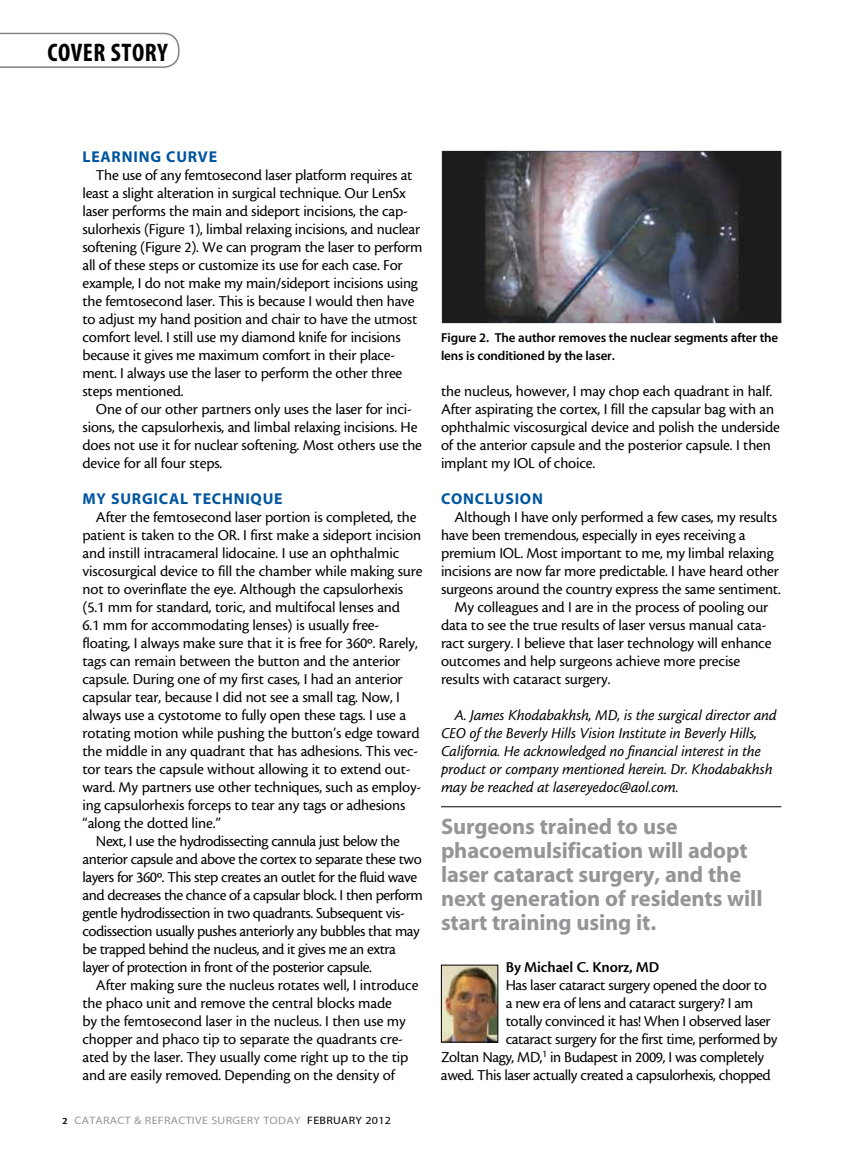
<style>
.page{position:relative;width:864px;height:1161px;background:#fff}
.page>*{position:absolute;margin:0;border:0;box-sizing:border-box;transform-origin:0 0}
.t1{font:25.5px "Myriad MM 700 300";letter-spacing:.02em;color:#000}
.t2{font:22.5px/24px "Myriad MM 700 600";letter-spacing:-.005em;color:#939598}
.t3{font:15.75px/18px "Cronos MM 408 10";letter-spacing:-.01em;color:#000}
.t4{font:15.75px/18px "Cronos MM 408 10";letter-spacing:-.03em;color:#000}
.t5{font:15.75px/18px "Cronos MM It 408 10";letter-spacing:-.005em;color:#000}
.t6{font:15.75px "Myriad MM 700 600";letter-spacing:.05em;color:#00559f}
.t7{font:15.75px "Cronos MM 574 10";letter-spacing:-.01em;color:#000}
.t8{font:13.05px/18px "Myriad MM 565 600";letter-spacing:-.01em;color:#000}
.t9{font:10.8px "Myriad MM 400 600";letter-spacing:.025em;color:#939598;scale:1.11 1}
.s1{font-family:"Cronos MM 574 8";font-size:10.2px;color:#000}
.s2{color:#000}
</style>
<div class="page">
<svg style="left:0;top:33px;width:179px;height:35px"></svg>
<hr style="left:441px;top:806px;width:341px;height:1px;background:#000">
<img style="left:443px;top:152px;width:337px;height:170px">
<div style="left:441px;top:150px;width:341px;height:174px;border:1px solid #fff"></div>
<img style="left:443px;top:967px;width:53px;height:73px">
<div style="left:441px;top:965px;width:57px;height:77px;border:1px solid #000"></div>
<h1 class="t1" style="left:48px;top:40px;width:122px">COVER STORY</h1>
<p class="t6" style="left:82px;top:149px;width:136px">LEARNING CURVE</p>
<p class="t3" style="left:82px;top:166px;width:342px;text-indent:13px">The use of any femtosecond laser platform requires at least a slight alteration in surgical technique. Our LenSx laser performs the main and sideport incisions, the cap&shy;sulorhexis (Figure 1), limbal relaxing incisions, and nuclear softening (Figure 2). We can program the laser to perform all of these steps or customize its use for each case. For example, I do not make my main/sideport incisions using the femtosecond laser. This is because I would then have to adjust my hand position and chair to have the utmost comfort level. I still use my diamond knife for incisions because it gives me maximum comfort in their place&shy;ment. I always use the laser to perform the other three steps mentioned.</p>
<p class="t3" style="left:82px;top:400px;width:341px;text-indent:13px">One of our other partners only uses the laser for inci&shy;sions, the capsulorhexis, and limbal relaxing incisions. He does not use it for nuclear softening. Most others use the device for all four steps.</p>
<p class="t6" style="left:82px;top:491px;width:202px">MY SURGICAL TECHNIQUE</p>
<p class="t3" style="left:82px;top:508px;width:342px;text-indent:13px">After the femtosecond laser portion is completed, the patient is taken to the OR. I first make a sideport incision and instill intracameral lidocaine. I use an ophthalmic viscosurgical device to fill the chamber while making sure not to overinflate the eye. Although the capsulorhexis (5.1 mm for standard, toric, and multifocal lenses and<br>6.1 mm for accommodating lenses) is usually free&shy;floating, I always make sure that it is free for 360º. Rarely, tags can remain between the button and the anterior capsule. During one of my first cases, I had an anterior capsular tear, because I did not see a small tag. Now, I always use a cystotome to fully open these tags. I use a rotating motion while pushing the button’s edge toward the middle in any quadrant that has adhesions. This vec&shy;tor tears the capsule without allowing it to extend out&shy;ward. My partners use other techniques, such as employ&shy;ing capsulorhexis forceps to tear any tags or adhesions “along the dotted line.”</p>
<p class="t4" style="left:82px;top:833px;width:342px;text-indent:13px">Next, I use the hydrodissecting cannula just below the anterior capsule and above the cortex to separate these two layers for 360º. This step creates an outlet for the fluid wave and decreases the chance of a capsular block. I then perform gentle hydrodissection in two quadrants. Subsequent vis&shy;codissection usually pushes anteriorly any bubbles that may be trapped behind the nucleus, and it gives me an extra layer of protection in front of the posterior capsule.</p>
<p class="t3" style="left:82px;top:977px;width:337px;text-indent:13px">After making sure the nucleus rotates well, I introduce the phaco unit and remove the central blocks made<br>by the femtosecond laser in the nucleus. I then use my chopper and phaco tip to separate the quadrants cre&shy;ated by the laser. They usually come right up to the tip and are easily removed. Depending on the density of</p>
<p class="t9" style="left:62px;top:1115px;width:298px"><span class="s1">2</span> CATARACT &amp; REFRACTIVE SURGERY TODAY <span class="s2">FEBRUARY 2012</span></p>
<p class="t8" style="left:441px;top:329px;width:339px">Figure 2. The author removes the nuclear segments after the lens is conditioned by the laser.</p>
<p class="t3" style="left:441px;top:382px;width:340px">the nucleus, however, I may chop each quadrant in half.<br>After aspirating the cortex, I fill the capsular bag with an ophthalmic viscosurgical device and polish the underside of the anterior capsule and the posterior capsule. I then implant my IOL of choice.</p>
<p class="t6" style="left:441px;top:491px;width:103px">CONCLUSION</p>
<p class="t3" style="left:454px;top:508px;width:324px">Although I have only performed a few cases, my results</p>
<p class="t3" style="left:441px;top:526px;width:306px">have been tremendous, especially in eyes receiving a</p>
<p class="t3" style="left:441px;top:544px;width:334px">premium IOL. Most important to me, my limbal relaxing</p>
<p class="t3" style="left:441px;top:562px;width:339px">incisions are now far more predictable. I have heard other</p>
<p class="t3" style="left:441px;top:580px;width:341px">surgeons around the country express the same sentiment.</p>
<p class="t3" style="left:454px;top:598px;width:315px">My colleagues and I are in the process of pooling our</p>
<p class="t3" style="left:441px;top:616px;width:327px">data to see the true results of laser versus manual cata-</p>
<p class="t3" style="left:441px;top:634px;width:332px">ract surgery. I believe that laser technology will enhance</p>
<p class="t3" style="left:441px;top:652px;width:301px">outcomes and help surgeons achieve more precise</p>
<p class="t3" style="left:441px;top:670px;width:171px">results with cataract surgery.</p>
<p class="t5" style="left:441px;top:706px;width:337px;text-indent:13px">A. James Khodabakhsh, MD, is the surgical director and CEO of the Beverly Hills Vision Institute in Beverly Hills, California. He acknowledged no financial interest in the product or company mentioned herein. Dr. Khodabakhsh may be reached at lasereyedoc@aol.com.</p>
<h2 class="t2" style="left:441px;top:816px;width:323px">Surgeons trained to use phacoemulsification will adopt laser cataract surgery, and the next generation of residents will start training using it.</h2>
<p class="t7" style="left:506px;top:959px;width:155px">By Michael C. Knorz, MD</p>
<p class="t3" style="left:506px;top:976px;width:263px">Has laser cataract surgery opened the door to</p>
<p class="t3" style="left:506px;top:994px;width:249px">a new era of lens and cataract surgery? I am</p>
<p class="t3" style="left:506px;top:1012px;width:266px">totally convinced it has! When I observed laser</p>
<p class="t3" style="left:506px;top:1030px;width:273px">cataract surgery for the first time, performed by</p>
<p class="t3" style="left:441px;top:1048px;width:325px">Zoltan Nagy, MD,<sup>1</sup> in Budapest in 2009, I was completely</p>
<p class="t3" style="left:441px;top:1066px;width:331px">awed. This laser actually created a capsulorhexis, chopped</p>
</div>
